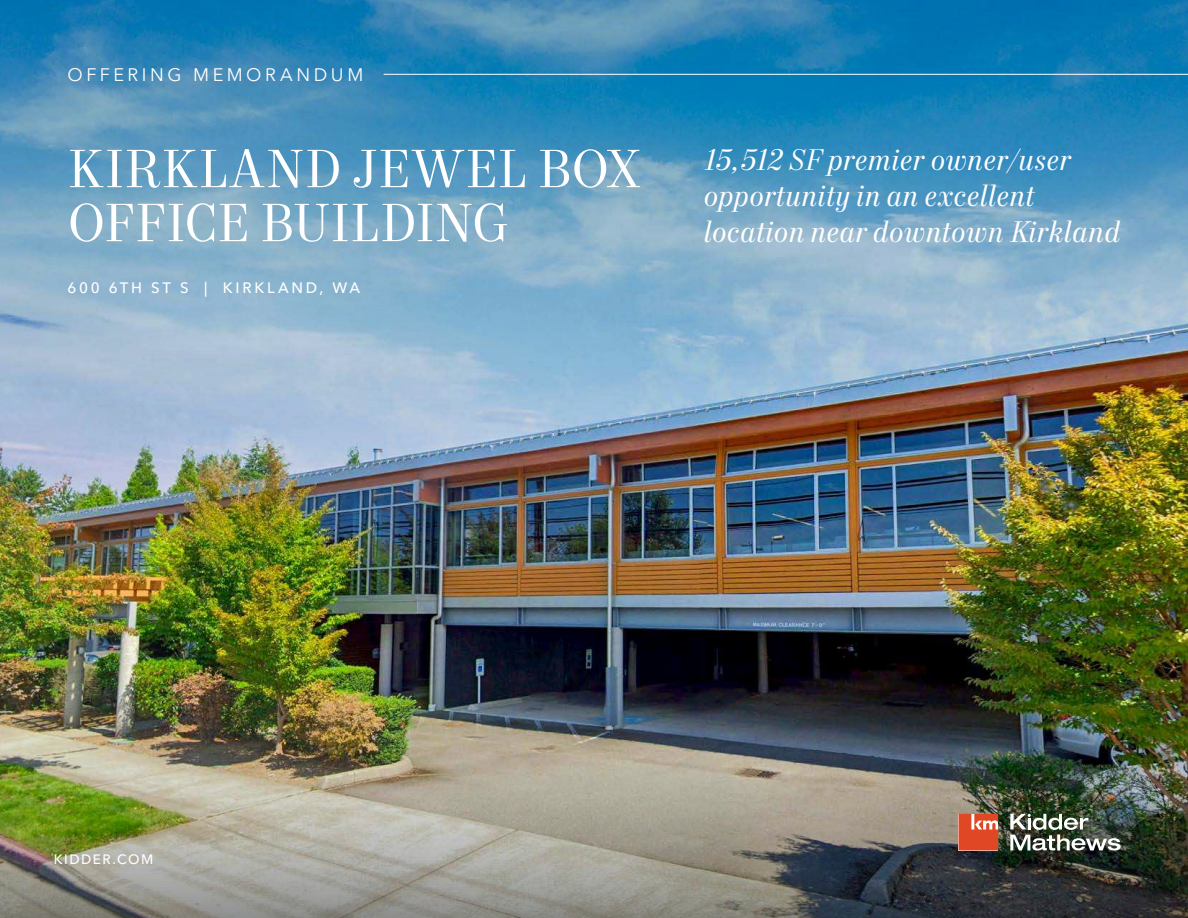
<style>
.page{position:relative;width:1188px;height:918px;background:#fff}
.page>*{position:absolute;margin:0;border:0;box-sizing:border-box;transform-origin:0 0}
.Headline_-_Level_1_-_White_2023{font:54px/54px "Mort Modern 08";color:#fff}
.Callout_Text_-_Italics_-_White_2023{font:italic 30px/36px "Mort Modern 08";letter-spacing:.005em;color:#fff}
.Section_Identifier_-_White_2023{font:18px "Avenir Next LT Pro";letter-spacing:.2em;color:#fff}
.Property_Address_-_White_2023{font:500 15px "Avenir Next LT Pro";letter-spacing:.185em;color:#fff}
.KM_URL_-_White_2023{font:500 13.5px "Avenir Next LT Pro";letter-spacing:.11em;color:#fff}
</style>
<div class="page">
<img style="left:0;top:521px;width:1188px;height:397px">
<img style="left:0;top:0;width:1188px;height:521px">
<hr style="left:384px;top:74px;width:804px;height:1px;background:#fff">
<div style="left:958px;top:814px;width:40px;height:36px;background:#efa391"></div>
<img style="left:1010px;top:814px;width:110px;height:37px">
<svg style="left:959px;top:814px;width:39px;height:37px"></svg>
<p class="Section_Identifier_-_White_2023" style="left:68px;top:64px;width:297px">OFFERING MEMORANDUM</p>
<p class="Headline_-_Level_1_-_White_2023" style="left:68px;top:145px;width:574px">KIRKLAND JEWEL BOX<br>OFFICE BUILDING</p>
<p class="Property_Address_-_White_2023" style="left:68px;top:279px;width:294px">600 6TH ST S | KIRKLAND, WA</p>
<p class="Callout_Text_-_Italics_-_White_2023" style="left:704px;top:143px;width:418px">15,512 SF premier owner/user opportunity in an excellent location near downtown Kirkland</p>
<p class="KM_URL_-_White_2023" style="left:54px;top:851px;width:101px">KIDDER.COM</p>
</div>
